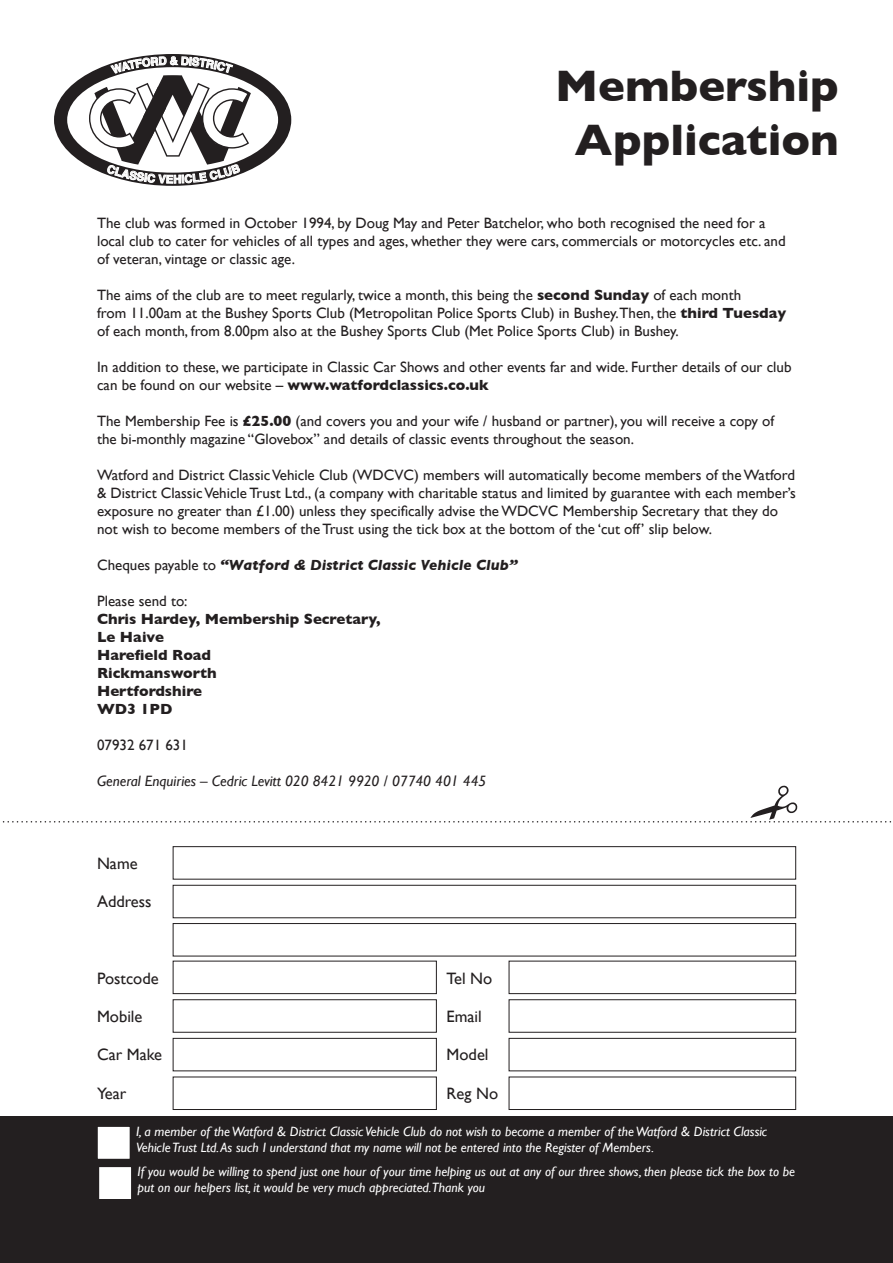
<style>
.page{position:relative;width:893px;height:1263px;background:#fff}
.page>*{position:absolute;margin:0;border:0;box-sizing:border-box;transform-origin:0 0}
.t1{font:700 45px/54px "Gill Sans";color:#231f20;text-align:center}
.t2{font:16.5px "Gill Sans";color:#231f20}
.t3{font:15px/18px "Gill Sans";color:#231f20}
.t4{font:700 15px/18px "Gill Sans";color:#231f20}
.t5{font:italic 700 15px "Gill Sans";color:#231f20}
.t6{font:italic 15px "Gill Sans";color:#231f20}
.t7{font:italic 13.5px/16.2px "Gill Sans";color:#fff}
.t8{font:700 11.1px "Helvetica";color:#fff}
.s1{font-weight:700}
.s2{font-weight:400;font-style:normal}
</style>
<div class="page">
<div style="left:0;top:1116px;width:893px;height:147px;background:#231f20"></div>
<div style="left:54px;top:54px;width:237px;height:132px;background:#231f20;border-radius:50%"></div>
<div style="left:67px;top:67px;width:211px;height:106px;background:#fff;border-radius:50%"></div>
<div style="left:173px;top:846px;width:623px;height:33px;border:1px solid #231f20"></div>
<div style="left:173px;top:885px;width:623px;height:33px;border:1px solid #231f20"></div>
<div style="left:173px;top:961px;width:264px;height:33px;border:1px solid #231f20"></div>
<div style="left:173px;top:999px;width:264px;height:33px;border:1px solid #231f20"></div>
<div style="left:173px;top:1038px;width:264px;height:33px;border:1px solid #231f20"></div>
<div style="left:173px;top:1077px;width:264px;height:33px;border:1px solid #231f20"></div>
<div style="left:509px;top:961px;width:287px;height:33px;border:1px solid #231f20"></div>
<div style="left:509px;top:999px;width:287px;height:33px;border:1px solid #231f20"></div>
<div style="left:509px;top:1038px;width:287px;height:33px;border:1px solid #231f20"></div>
<div style="left:509px;top:1077px;width:287px;height:33px;border:1px solid #231f20"></div>
<div style="left:173px;top:923px;width:623px;height:33px;border:1px solid #231f20"></div>
<div style="left:97px;top:1126px;width:33px;height:33px;background:#fff"></div>
<div style="left:97px;top:1126px;width:33px;height:33px;border:1px solid #231f20"></div>
<div style="left:99px;top:1166px;width:33px;height:33px;background:#fff"></div>
<div style="left:98px;top:1166px;width:34px;height:34px;border:1px solid #231f20"></div>
<svg style="left:2px;top:821px;width:890px;height:2px"></svg>
<svg style="left:89px;top:54px;width:162px;height:130px"></svg>
<p class="t8" style="left:170px;top:52px;width:10px">&amp;</p>
<h1 class="t1" style="left:555px;top:58px;width:285px">Membership<br>Application</h1>
<p class="t3" style="left:97px;top:214px;width:690px">The club was formed in October 1994, by Doug May and Peter Batchelor, who both recognised the need for a local club to cater for vehicles of all types and ages, whether they were cars, commercials or motorcycles etc. and of veteran, vintage or classic age.</p>
<p class="t3" style="left:97px;top:286px;width:691px">The aims of the club are to meet regularly, twice a month, this being the <span class="s1">second Sunday</span> of each month<br>from 11.00am at the Bushey Sports Club (Metropolitan Police Sports Club) in Bushey.Then, the <span class="s1">third Tuesday </span>of each month, from 8.00pm also at the Bushey Sports Club (Met Police Sports Club) in Bushey.</p>
<p class="t3" style="left:97px;top:358px;width:696px">In addition to these, we participate in Classic Car Shows and other events far and wide. Further details of our club can be found on our website – <span class="s1">www.watfordclassics.co.uk</span></p>
<p class="t3" style="left:97px;top:412px;width:679px">The Membership Fee is <span class="s1">£25.00</span> (and covers you and your wife / husband or partner), you will receive a copy of the bi-monthly magazine “Glovebox” and details of classic events throughout the season.</p>
<p class="t3" style="left:97px;top:466px;width:700px">Watford and District Classic Vehicle Club (WDCVC) members will automatically become members of the Watford &amp; District Classic Vehicle Trust Ltd., (a company with charitable status and limited by guarantee with each member’s exposure no greater than £1.00) unless they specifically advise the WDCVC Membership Secretary that they do not wish to become members of the Trust using the tick box at the bottom of the ‘cut off’ slip below.</p>
<p class="t5" style="left:97px;top:556px;width:422px"><span class="s2">Cheques payable to</span> “Watford &amp; District Classic Vehicle Club”</p>
<p class="t3" style="left:97px;top:592px;width:92px">Please send to:</p>
<p class="t4" style="left:97px;top:610px;width:285px">Chris Hardey, Membership Secretary,<br>Le Haive<br>Harefield Road<br>Rickmansworth<br>Hertfordshire<br>WD3 1PD</p>
<p class="t3" style="left:97px;top:736px;width:92px">07932 671 631</p>
<p class="t6" style="left:97px;top:773px;width:391px">General Enquiries – Cedric Levitt 020 8421 9920 / 07740 401 445</p>
<p class="t2" style="left:97px;top:854px;width:42px">Name</p>
<p class="t2" style="left:97px;top:892px;width:56px">Address</p>
<p class="t2" style="left:97px;top:969px;width:63px">Postcode</p>
<p class="t2" style="left:447px;top:969px;width:47px">Tel No</p>
<p class="t2" style="left:97px;top:1007px;width:47px">Mobile</p>
<p class="t2" style="left:447px;top:1007px;width:37px">Email</p>
<p class="t2" style="left:97px;top:1045px;width:67px">Car Make</p>
<p class="t2" style="left:447px;top:1045px;width:43px">Model</p>
<p class="t2" style="left:97px;top:1083px;width:31px">Year</p>
<p class="t2" style="left:447px;top:1083px;width:53px">Reg No</p>
<p class="t7" style="left:136px;top:1123px;width:633px">I, a member of the Watford &amp; District Classic Vehicle Club do not wish to become a member of the Watford &amp; District Classic<br>Vehicle Trust Ltd. As such I understand that my name will not be entered into the Register of Members.</p>
<p class="t7" style="left:137px;top:1163px;width:659px">If you would be willing to spend just one hour of your time helping us out at any of our three shows, then please tick the box to be put on our helpers list, it would be very much appreciated.Thank you</p>
</div>
